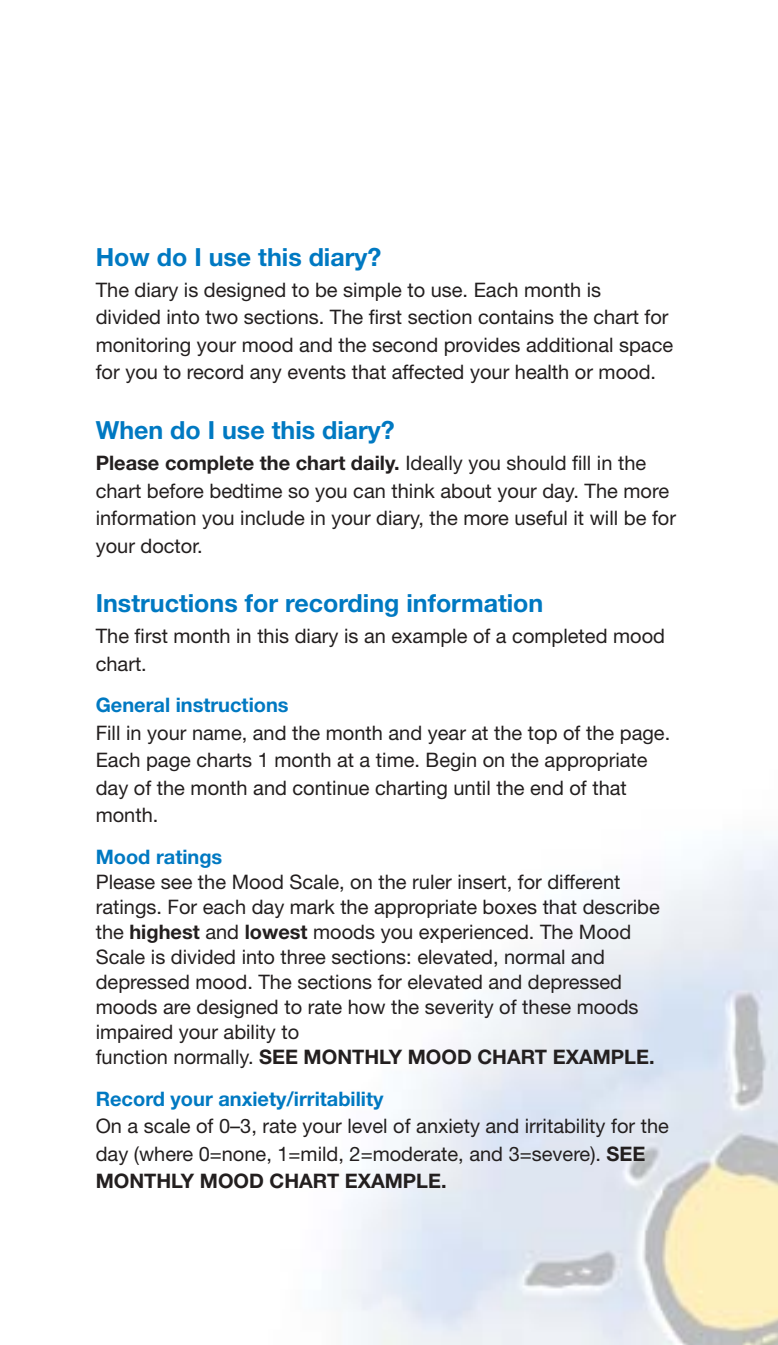
<style>
.page{position:relative;width:778px;height:1345px;background:#fff}
.page>*{position:absolute;margin:0;border:0;box-sizing:border-box;transform-origin:0 0}
.t1{font:700 25px "Helvetica Neue";color:#0079c2}
.t2{font:20px/27.5px "Helvetica Neue";color:#231f1f}
.t3{font:700 20px "Helvetica Neue";color:#0079c2}
.s1{font-weight:700}
</style>
<div class="page">
<img style="left:333px;top:839px;width:445px;height:506px">
<p class="t1" style="left:96px;top:248px;width:287px">How do I use this diary?</p>
<p class="t2" style="left:96px;top:278px;width:579px">The diary is designed to be simple to use. Each month is<br>divided into two sections. The first section contains the chart for monitoring your mood and the second provides additional space for you to record any events that affected your health or mood.</p>
<p class="t1" style="left:96px;top:421px;width:300px">When do I use this diary?</p>
<p class="t2" style="left:96px;top:451px;width:581px"><span class="s1">Please complete the chart daily.</span> Ideally you should fill in the chart before bedtime so you can think about your day. The more information you include in your diary, the more useful it will be for your doctor.</p>
<p class="t1" style="left:96px;top:594px;width:449px">Instructions for recording information</p>
<p class="t2" style="left:96px;top:624px;width:570px">The first month in this diary is an example of a completed mood chart.</p>
<p class="t3" style="left:96px;top:698px;width:194px">General instructions</p>
<p class="t2" style="left:96px;top:721px;width:576px">Fill in your name, and the month and year at the top of the page.<br>Each page charts 1 month at a time. Begin on the appropriate day of the month and continue charting until the end of that month.</p>
<p class="t3" style="left:96px;top:850px;width:128px">Mood ratings</p>
<p class="t2" style="left:96px;top:871px;width:565px;line-height:25px">Please see the Mood Scale, on the ruler insert, for different ratings. For each day mark the appropriate boxes that describe the <span class="s1">highest</span> and <span class="s1">lowest</span> moods you experienced. The Mood Scale is divided into three sections: elevated, normal and depressed mood. The sections for elevated and depressed moods are designed to rate how the severity of these moods impaired your ability to<br>function normally. <span class="s1">SEE MONTHLY MOOD CHART EXAMPLE.</span></p>
<p class="t3" style="left:96px;top:1091px;width:289px">Record your anxiety/irritability</p>
<p class="t2" style="left:96px;top:1114px;width:574px">On a scale of 0–3, rate your level of anxiety and irritability for the day (where 0=none, 1=mild, 2=moderate, and 3=severe). <span class="s1">SEE<br>MONTHLY MOOD CHART EXAMPLE.</span></p>
</div>
